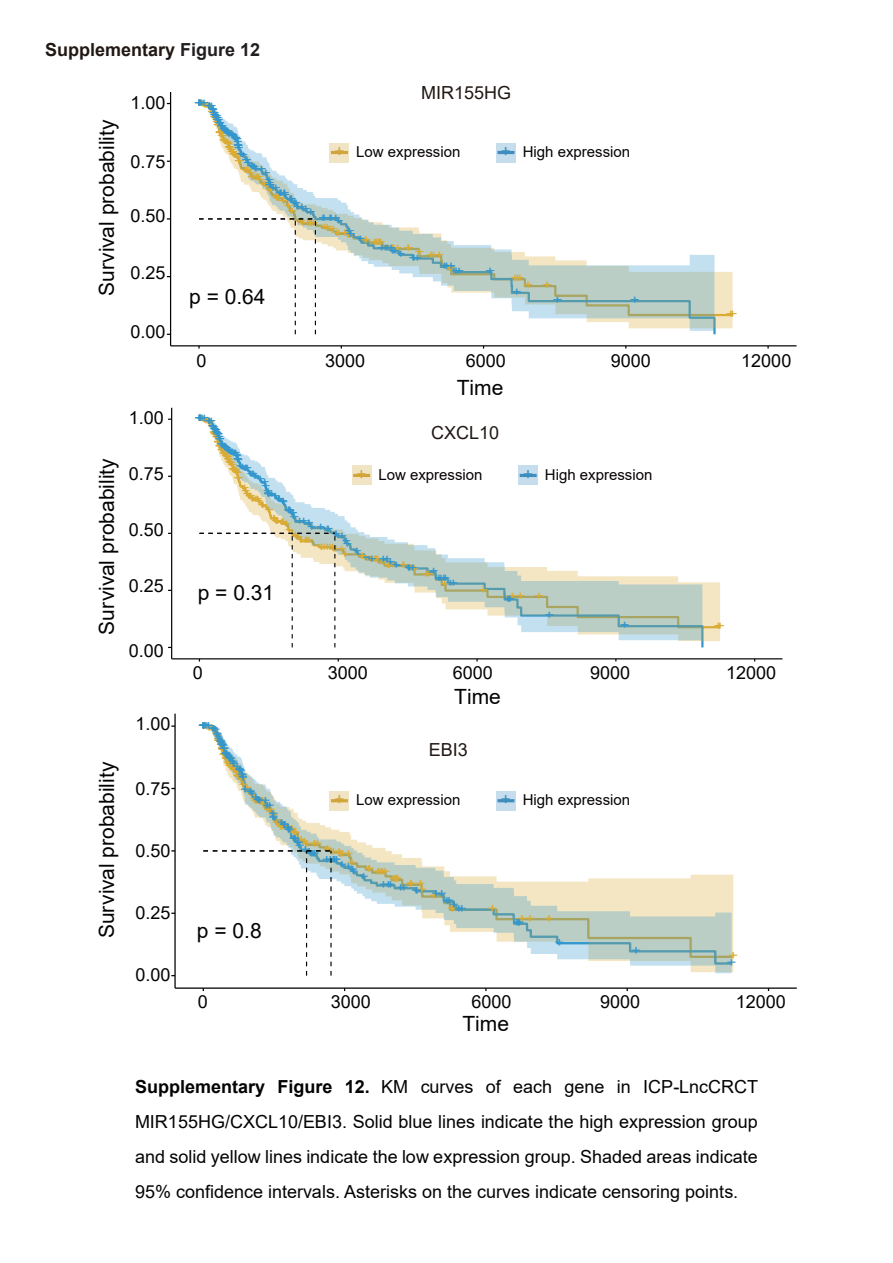
<style>
.page{position:relative;width:893px;height:1263px;background:#fff}
.page>*{position:absolute;margin:0;border:0;box-sizing:border-box;transform-origin:0 0}
.t1{font:21px "Arial";color:#030303}
.t2{font:18px/35.1px "Arial";color:#030303;text-align:justify}
.t3{font:700 18px "Arial";color:#211814}
.t4{font:18px "Arial";color:#211814}
.t5{font:15px "Arial";color:#070304}
.t6{font:13.8px/12.5px "Arial";color:#3397ce;scale:1.26 1}
.t7{font:13.8px/14.5px "Arial";color:#daac35;scale:1.26 1}
.t8{font:12.75px/17.7px "Arial";color:#3397ce;scale:1.37 1}
.t9{font:12.75px/13.5px "Arial";color:#daac35;scale:1.37 1}
.t10{font:12.6px/26px "Arial";color:#3397ce;scale:1.35 1}
.t11{font:12.6px/23.5px "Arial";color:#daac35;scale:1.35 1}
.s1{color:#231f20}
.s2{font-size:17.25px;color:#d1a53a}
.s3{font-size:17.25px;color:#3d8ebf}
.s4{font-weight:700}
</style>
<div class="page">
<svg style="left:714px;top:255px;width:19px;height:73px"></svg>
<svg style="left:199px;top:104px;width:515px;height:227px"></svg>
<svg style="left:199px;top:218px;width:117px;height:116px"></svg>
<hr style="left:170px;top:92px;width:1px;height:254px;background:#030303">
<hr style="left:171px;top:345px;width:625px;height:1px;background:#030303">
<svg style="left:330px;top:143px;width:19px;height:19px"></svg>
<svg style="left:496px;top:143px;width:20px;height:19px"></svg>
<svg style="left:619px;top:582px;width:101px;height:59px"></svg>
<svg style="left:199px;top:419px;width:503px;height:221px"></svg>
<svg style="left:199px;top:533px;width:136px;height:114px"></svg>
<hr style="left:171px;top:408px;width:1px;height:251px;background:#030303">
<hr style="left:172px;top:658px;width:610px;height:1px;background:#030303">
<svg style="left:352px;top:466px;width:19px;height:19px"></svg>
<svg style="left:518px;top:466px;width:20px;height:19px"></svg>
<svg style="left:203px;top:726px;width:529px;height:247px"></svg>
<svg style="left:203px;top:850px;width:129px;height:126px"></svg>
<hr style="left:174px;top:714px;width:2px;height:274px;background:#030303">
<hr style="left:175px;top:987px;width:622px;height:2px;background:#030303">
<svg style="left:330px;top:791px;width:19px;height:19px"></svg>
<svg style="left:496px;top:791px;width:20px;height:19px"></svg>
<p class="t3" style="left:45px;top:37px;width:217px">Supplementary <span class="s1">Figure 12</span></p>
<p class="t1" style="left:92px;top:296px;width:178px;rotate:-90deg">Survival probability</p>
<p class="t4" style="left:421px;top:80px;width:92px">MIR155HG</p>
<p class="t2" style="left:130px;top:85px;width:37px">1.00</p>
<p class="t9" style="left:209px;top:96px;width:9px;text-indent:-14px">++ +</p>
<p class="t9" style="left:213px;top:112px;width:24px;line-height:24.3px">+ ++++++++++</p>
<p class="t9" style="left:271px;top:165px;width:20px;line-height:22.5px;text-indent:-30px">+++++++++++ ++++++</p>
<p class="t8" style="left:194px;top:110px;width:37px">+++ +++++++++++++++++</p>
<p class="t8" style="left:234px;top:138px;width:29px">+ +++++++ ++</p>
<p class="t8" style="left:264px;top:186px;width:39px">+++++++++++++++</p>
<p class="t5" style="left:334px;top:141px;width:127px"><span class="s2">+</span> Low expression</p>
<p class="t5" style="left:501px;top:141px;width:131px"><span class="s3">+</span> High expression</p>
<p class="t2" style="left:130px;top:143px;width:37px">0.75</p>
<p class="t2" style="left:130px;top:198px;width:37px">0.50</p>
<p class="t8" style="left:318px;top:209px;width:20px">++++</p>
<p class="t9" style="left:296px;top:226px;width:110px">++++++ ++++++++ + ++ ++ + + +++</p>
<p class="t8" style="left:345px;top:224px;width:17px">++ +</p>
<p class="t8" style="left:377px;top:241px;width:35px">+++++++ ++</p>
<p class="t2" style="left:130px;top:255px;width:37px">0.25</p>
<p class="t2" style="left:130px;top:314px;width:37px">0.00</p>
<p class="t1" style="left:189px;top:282px;width:78px">p = 0.64</p>
<p class="t8" style="left:439px;top:257px;width:20px">+++++</p>
<p class="t8" style="left:485px;top:262px;width:9px">+</p>
<p class="t9" style="left:445px;top:261px;width:9px">+</p>
<p class="t9" style="left:510px;top:271px;width:12px">+++</p>
<p class="t9" style="left:523px;top:278px;width:23px">+ +</p>
<p class="t8" style="left:512px;top:283px;width:9px">+</p>
<p class="t8" style="left:553px;top:291px;width:9px">+</p>
<p class="t8" style="left:630px;top:291px;width:9px">+</p>
<p class="t9" style="left:726px;top:307px;width:10px">++</p>
<p class="t2" style="left:196px;top:343px;width:12px">0</p>
<p class="t2" style="left:325px;top:343px;width:42px">3000</p>
<p class="t2" style="left:466px;top:343px;width:42px">6000</p>
<p class="t2" style="left:611px;top:343px;width:42px">9000</p>
<p class="t2" style="left:741px;top:343px;width:52px">12000</p>
<p class="t1" style="left:457px;top:373px;width:48px">Time</p>
<p class="t2" style="left:129px;top:400px;width:37px">1.00</p>
<p class="t11" style="left:209px;top:408px;width:19px;text-indent:-13px">+++ ++++++++</p>
<p class="t11" style="left:226px;top:457px;width:15px">+++++</p>
<p class="t11" style="left:240px;top:487px;width:27px">++++++++ +</p>
<p class="t11" style="left:269px;top:520px;width:35px">++++++ ++++++</p>
<p class="t10" style="left:194px;top:425px;width:44px">+++ ++++++++++++++++++++</p>
<p class="t10" style="left:247px;top:478px;width:32px">+++ +++++++++++</p>
<p class="t10" style="left:352px;top:512px;width:9px;text-indent:-69px">++++++++ ++ ++++ +</p>
<p class="t4" style="left:431px;top:420px;width:70px">CXCL10</p>
<p class="t1" style="left:92px;top:635px;width:178px;rotate:-90deg">Survival probability</p>
<p class="t5" style="left:357px;top:464px;width:127px"><span class="s2">+</span> Low expression</p>
<p class="t5" style="left:523px;top:464px;width:131px"><span class="s3">+</span> High expression</p>
<p class="t2" style="left:129px;top:456px;width:37px">0.75</p>
<p class="t2" style="left:129px;top:512px;width:37px">0.50</p>
<p class="t11" style="left:317px;top:546px;width:88px">++++++ ++ + +++ +++ + + ++</p>
<p class="t10" style="left:434px;top:555px;width:19px;line-height:15.1px;text-indent:-67px">+ ++++ ++ + +++++</p>
<p class="t2" style="left:129px;top:568px;width:37px">0.25</p>
<p class="t11" style="left:440px;top:572px;width:9px">+</p>
<p class="t1" style="left:198px;top:578px;width:78px">p = 0.31</p>
<p class="t11" style="left:478px;top:577px;width:9px">+</p>
<p class="t11" style="left:508px;top:584px;width:29px">++ +</p>
<p class="t10" style="left:503px;top:585px;width:10px">++</p>
<p class="t10" style="left:544px;top:601px;width:9px">+</p>
<p class="t10" style="left:620px;top:612px;width:9px">+</p>
<p class="t2" style="left:129px;top:633px;width:37px">0.00</p>
<p class="t11" style="left:713px;top:614px;width:10px">++</p>
<p class="t1" style="left:92px;top:938px;width:178px;rotate:-90deg">Survival probability</p>
<p class="t2" style="left:193px;top:655px;width:12px">0</p>
<p class="t2" style="left:328px;top:655px;width:42px">3000</p>
<p class="t2" style="left:453px;top:655px;width:42px">6000</p>
<p class="t2" style="left:590px;top:655px;width:42px">9000</p>
<p class="t2" style="left:726px;top:655px;width:52px">12000</p>
<p class="t1" style="left:454px;top:682px;width:48px">Time</p>
<p class="t2" style="left:135px;top:706px;width:37px">1.00</p>
<p class="t7" style="left:200px;top:720px;width:15px">+++</p>
<p class="t6" style="left:198px;top:726px;width:26px">+++ ++++++++</p>
<p class="t6" style="left:225px;top:758px;width:20px;text-align:right">++++++ +</p>
<p class="t6" style="left:268px;top:787px;width:22px;line-height:24.5px;text-indent:-28px">+ +++++ +++<br>++ ++++</p>
<p class="t6" style="left:289px;top:843px;width:26px">+++++++</p>
<p class="t4" style="left:429px;top:737px;width:41px">EBI3</p>
<p class="t7" style="left:219px;top:749px;width:11px">++</p>
<p class="t7" style="left:232px;top:757px;width:17px;text-indent:-7px">+ +++++</p>
<p class="t7" style="left:272px;top:796px;width:25px;line-height:19.5px;text-indent:-22px">+ +++++<br>+++++ ++</p>
<p class="t7" style="left:347px;top:837px;width:36px;line-height:22.8px;text-indent:-51px">+++ ++ ++++++<br>+ ++++</p>
<p class="t2" style="left:135px;top:771px;width:37px">0.75</p>
<p class="t5" style="left:334px;top:789px;width:127px"><span class="s2">+</span> Low expression</p>
<p class="t5" style="left:501px;top:789px;width:131px"><span class="s3">+</span> High expression</p>
<p class="t2" style="left:135px;top:832px;width:37px">0.50</p>
<p class="t6" style="left:322px;top:858px;width:39px">++++++++ +</p>
<p class="t7" style="left:389px;top:876px;width:41px">++ ++++</p>
<p class="t6" style="left:442px;top:878px;width:21px;line-height:17.2px;text-indent:-64px">+++ ++ + ++ +++++</p>
<p class="t7" style="left:447px;top:901px;width:9px">+</p>
<p class="t7" style="left:487px;top:901px;width:9px">+</p>
<p class="t2" style="left:135px;top:895px;width:37px">0.25</p>
<p class="t7" style="left:517px;top:910px;width:31px">++ +</p>
<p class="t6" style="left:514px;top:916px;width:9px">+</p>
<p class="t1" style="left:197px;top:916px;width:66px">p = 0.8</p>
<p class="t6" style="left:554px;top:935px;width:9px">+</p>
<p class="t6" style="left:631px;top:944px;width:9px">+</p>
<p class="t2" style="left:135px;top:957px;width:37px">0.00</p>
<p class="t7" style="left:728px;top:948px;width:9px">+</p>
<p class="t6" style="left:727px;top:956px;width:9px">+</p>
<p class="t2" style="left:198px;top:983px;width:12px">0</p>
<p class="t2" style="left:331px;top:983px;width:42px">3000</p>
<p class="t2" style="left:472px;top:983px;width:42px">6000</p>
<p class="t2" style="left:600px;top:983px;width:42px">9000</p>
<p class="t2" style="left:736px;top:983px;width:52px">12000</p>
<p class="t1" style="left:462px;top:1009px;width:48px">Time</p>
<p class="t2" style="left:135px;top:1069px;width:625px"><span class="s4">Supplementary Figure 12.</span> KM curves of each gene in ICP-LncCRCT MIR155HG/CXCL10/EBI3. Solid blue lines indicate the high expression group and solid yellow lines indicate the low expression group. Shaded areas indicate 95% confidence intervals. Asterisks on the curves indicate censoring points.</p>
</div>
